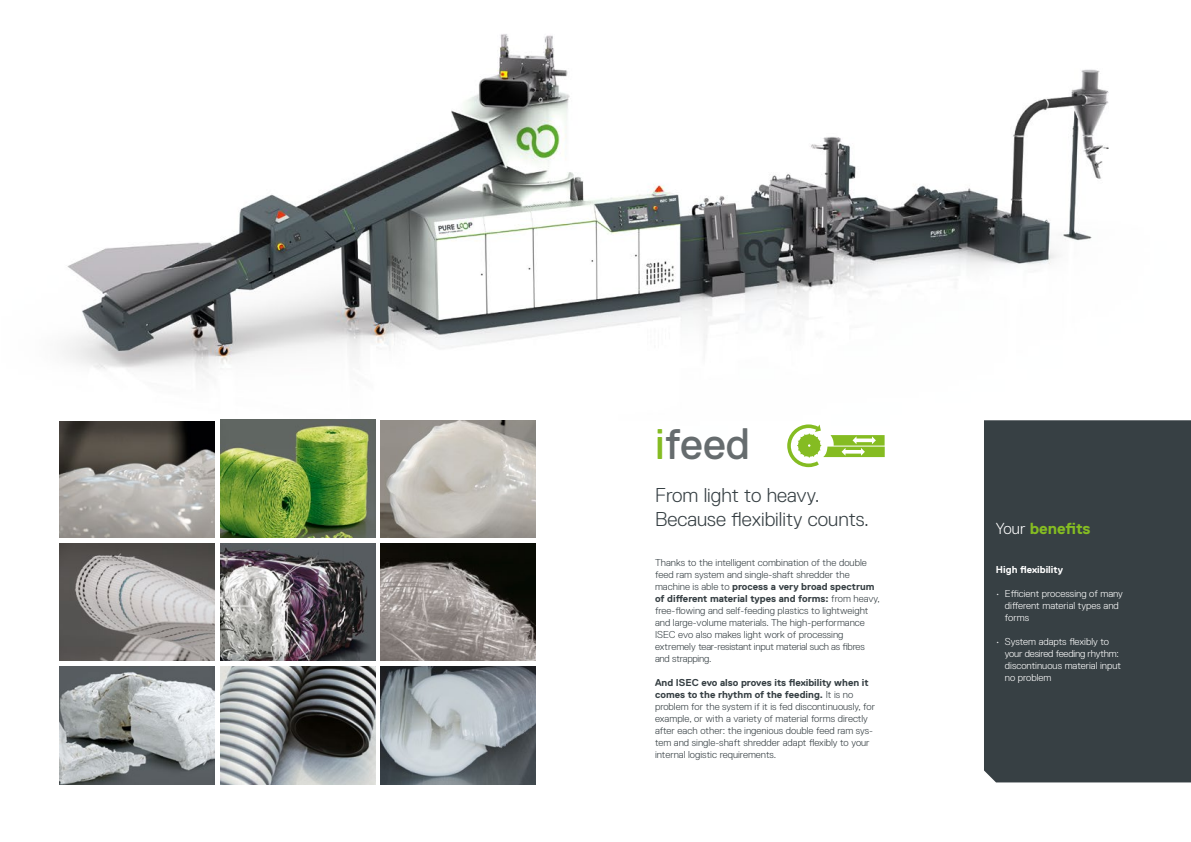
<style>
.page{position:relative;width:1191px;height:842px;background:#fff}
.page>*{position:absolute;margin:0;border:0;box-sizing:border-box;transform-origin:0 0}
.t1{font:44px "Replica Std";color:#666c6e}
.t2{font:300 20px/24px "Replica Std";color:#374044}
.t3{font:700 16px "Replica Std";color:#85bc22}
.t4{font:300 10px/12px "Replica Std";color:#374044}
.t5{font:300 10px/12px "Replica Std";color:#fff}
.t6{font:700 10px "Replica Std";color:#fff}
.s1{color:#85bc22}
.s2{font-weight:700}
.s3{font-weight:300;color:#fff}
</style>
<div class="page">
<img style="left:59px;top:34px;width:1050px;height:423px">
<img style="left:381px;top:420px;width:155px;height:118px">
<img style="left:60px;top:421px;width:155px;height:116px">
<img style="left:220px;top:420px;width:155px;height:117px">
<img style="left:220px;top:543px;width:155px;height:118px">
<img style="left:381px;top:543px;width:155px;height:118px">
<img style="left:220px;top:666px;width:155px;height:118px">
<img style="left:60px;top:667px;width:155px;height:117px">
<img style="left:60px;top:543px;width:155px;height:118px">
<img style="left:381px;top:667px;width:155px;height:117px">
<div style="left:984px;top:420px;width:207px;height:362px;background:#374044"></div>
<svg style="left:787px;top:424px;width:97px;height:43px"></svg>
<h1 class="t1" style="left:655px;top:419px;width:97px"><span class="s1">i</span>feed</h1>
<h2 class="t2" style="left:655px;top:483px;width:215px">From light to heavy.<br>Because flexibility counts.</h2>
<p class="t4" style="left:655px;top:557px;width:226px">Thanks to the intelligent combination of the double feed ram system and single-shaft shredder the machine is able to <span class="s2">process a very broad spectrum of different material types and forms:</span> from heavy, free-flowing and self-feeding plastics to lightweight and large-volume materials. The high-performance ISEC evo also makes light work of processing extremely tear-resistant input material such as fibres and strapping.</p>
<p class="t4" style="left:655px;top:677px;width:221px"><span class="s2">And ISEC evo also proves its flexibility when it comes to the rhythm of the feeding.</span> It is no problem for the system if it is fed discontinuously, for example, or with a variety of material forms directly after each other: the ingenious double feed ram sys&shy;tem and single-shaft shredder adapt flexibly to your internal logistic requirements.</p>
<h3 class="t3" style="left:996px;top:520px;width:96px"><span class="s3">Your</span> benefits</h3>
<p class="t6" style="left:996px;top:564px;width:69px">High flexibility</p>
<p class="t5" style="left:1005px;top:587px;width:119px;text-indent:-9px">• Efficient processing of many different material types and forms</p>
<p class="t5" style="left:1005px;top:635px;width:118px;text-indent:-9px">• System adapts flexibly to your desired feeding rhythm: discontinuous material input no problem</p>
</div>
